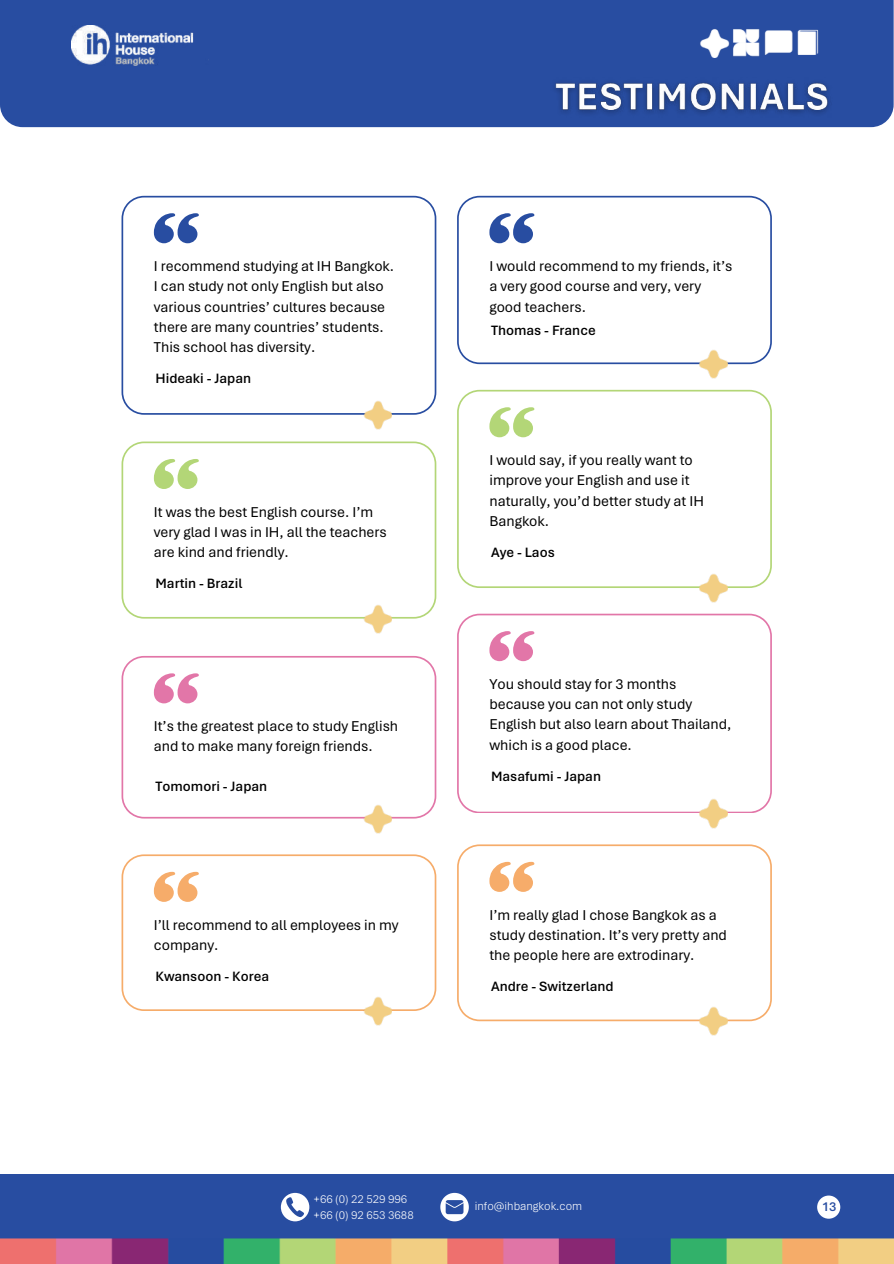
<style>
.page{position:relative;width:894px;height:1264px;background:#fff}
.page>*{position:absolute;margin:0;border:0;box-sizing:border-box;transform-origin:0 0}
.t1{font:15px/20.2px "Aptos";color:#000}
.t2{font:600 14.25px "Aptos";color:#000}
.t3{font:600 13.5px "Aptos";color:#284da1}
.t4{font:300 12px/16px "Aptos";color:#fff}
</style>
<div class="page">
<div style="left:0;top:1174px;width:893px;height:89px;background:#284da1"></div>
<img style="left:0;top:1238px;width:893px;height:25px">
<svg style="left:440px;top:1192px;width:28px;height:28px"></svg>
<svg style="left:281px;top:1192px;width:28px;height:28px"></svg>
<div style="left:816px;top:1195px;width:24px;height:23px;background:#fff;border-radius:50%"></div>
<svg style="left:457px;top:196px;width:314px;height:168px"></svg>
<img style="left:699px;top:350px;width:28px;height:29px">
<svg style="left:489px;top:213px;width:45px;height:30px"></svg>
<svg style="left:121px;top:196px;width:315px;height:219px"></svg>
<img style="left:363px;top:400px;width:29px;height:29px">
<svg style="left:154px;top:213px;width:45px;height:30px"></svg>
<svg style="left:457px;top:390px;width:314px;height:198px"></svg>
<img style="left:699px;top:573px;width:28px;height:30px">
<svg style="left:489px;top:407px;width:45px;height:30px"></svg>
<svg style="left:121px;top:441px;width:315px;height:177px"></svg>
<img style="left:363px;top:604px;width:29px;height:29px">
<svg style="left:154px;top:459px;width:45px;height:30px"></svg>
<svg style="left:121px;top:656px;width:315px;height:162px"></svg>
<img style="left:363px;top:804px;width:29px;height:29px">
<svg style="left:154px;top:673px;width:45px;height:30px"></svg>
<svg style="left:457px;top:613px;width:314px;height:200px"></svg>
<img style="left:699px;top:799px;width:28px;height:29px">
<svg style="left:121px;top:854px;width:315px;height:156px"></svg>
<svg style="left:154px;top:871px;width:45px;height:30px"></svg>
<img style="left:363px;top:996px;width:29px;height:29px">
<svg style="left:457px;top:844px;width:314px;height:177px"></svg>
<svg style="left:489px;top:861px;width:45px;height:30px"></svg>
<img style="left:699px;top:1006px;width:28px;height:29px">
<div style="left:0;top:0;width:893px;height:127px;background:#284da1"></div>
<img style="left:699px;top:28px;width:30px;height:29px">
<img style="left:731px;top:28px;width:29px;height:29px">
<img style="left:763px;top:28px;width:59px;height:29px">
<img style="left:544px;top:72px;width:294px;height:51px">
<img style="left:72px;top:25px;width:136px;height:41px">
<p class="t1" style="left:154px;top:255px;width:242px">I recommend studying at IH Bangkok.<br>I can study not only English but also various countries’ cultures because there are many countries’ students.<br>This school has diversity.</p>
<p class="t2" style="left:155px;top:368px;width:97px">Hideaki - Japan</p>
<p class="t1" style="left:154px;top:501px;width:234px">It was the best English course. I’m very glad I was in IH, all the teachers are kind and friendly.</p>
<p class="t2" style="left:155px;top:574px;width:88px">Martin - Brazil</p>
<p class="t1" style="left:154px;top:715px;width:246px">It’s the greatest place to study English and to make many foreign friends.</p>
<p class="t2" style="left:155px;top:776px;width:113px">Tomomori - Japan</p>
<p class="t1" style="left:154px;top:914px;width:246px">I’ll recommend to all employees in my company.</p>
<p class="t2" style="left:155px;top:966px;width:115px">Kwansoon - Korea</p>
<p class="t1" style="left:489px;top:255px;width:244px">I would recommend to my friends, it’s a very good course and very, very good teachers.</p>
<p class="t2" style="left:491px;top:321px;width:106px">Thomas - France</p>
<p class="t1" style="left:489px;top:449px;width:216px">I would say, if you really want to improve your English and use it naturally, you’d better study at IH<br>Bangkok.</p>
<p class="t2" style="left:491px;top:542px;width:65px">Aye - Laos</p>
<p class="t1" style="left:489px;top:673px;width:243px">You should stay for 3 months because you can not only study<br>English but also learn about Thailand, which is a good place.</p>
<p class="t2" style="left:491px;top:766px;width:111px">Masafumi - Japan</p>
<p class="t1" style="left:489px;top:904px;width:239px">I’m really glad I chose Bangkok as a study destination. It’s very pretty and the people here are extrodinary.</p>
<p class="t2" style="left:491px;top:976px;width:124px">Andre - Switzerland</p>
<p class="t4" style="left:313px;top:1190px;width:102px">+66 (0) 22 529 996 +66 (0) 92 653 3688</p>
<p class="t4" style="left:474px;top:1197px;width:109px">info@ihbangkok.com</p>
<p class="t3" style="left:821px;top:1196px;width:16px">13</p>
</div>
